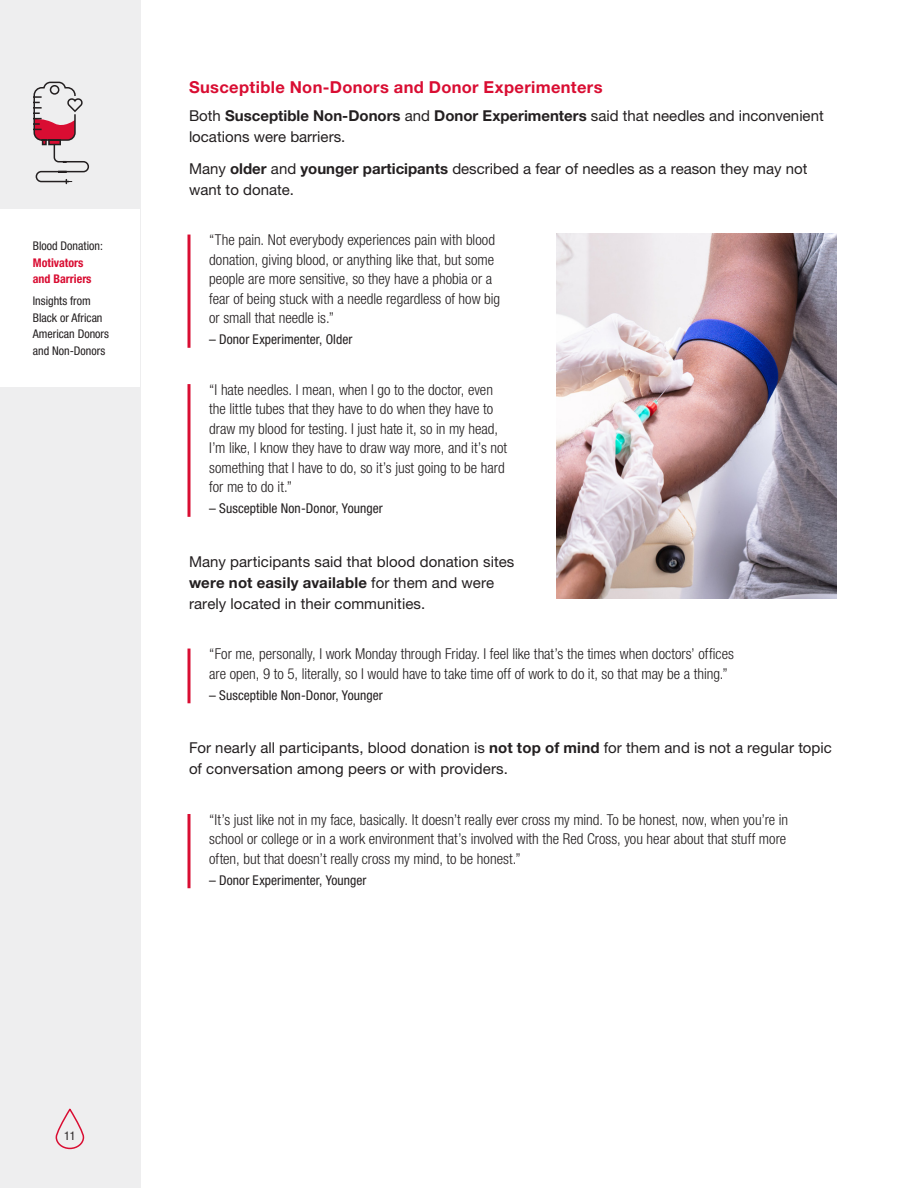
<style>
.page{position:relative;width:918px;height:1188px;background:#fff}
.page>*{position:absolute;margin:0;border:0;box-sizing:border-box;transform-origin:0 0}
.t1{font:700 16.5px "Helvetica Neue LT Pro";letter-spacing:.02em;color:#d90d32}
.t2{font:300 condensed 15px/19.5px "Helvetica Neue LT Pro";color:#231f20}
.t3{font:15px/21px "Helvetica Neue LT Pro";letter-spacing:.005em;color:#231f20}
.t4{font:condensed 13.5px "Helvetica Neue LT Pro";letter-spacing:.005em;color:#231f20}
.t5{font:condensed 12px/16.5px "Helvetica Neue LT Pro";color:#231f20}
.t6{font:700 condensed 12px/16.5px "Helvetica Neue LT Pro";color:#d90d32}
.s1{font-weight:700}
</style>
<div class="page">
<div style="left:0;top:0;width:141px;height:1188px;background:#eeeeef"></div>
<div style="left:0;top:209px;width:140px;height:178px;background:#fff"></div>
<svg style="left:55px;top:1108px;width:30px;height:42px"></svg>
<svg style="left:33px;top:81px;width:57px;height:102px"></svg>
<hr style="left:188px;top:235px;width:2px;height:113px;background:#d90d32">
<hr style="left:188px;top:384px;width:2px;height:133px;background:#d90d32">
<hr style="left:188px;top:649px;width:2px;height:54px;background:#d90d32">
<hr style="left:188px;top:814px;width:2px;height:74px;background:#d90d32">
<img style="left:556px;top:233px;width:281px;height:365px">
<p class="t5" style="left:33px;top:238px;width:72px">Blood Donation:</p>
<p class="t6" style="left:33px;top:254px;width:60px">Motivators and Barriers</p>
<p class="t5" style="left:33px;top:292px;width:78px">Insights from<br>Black or African<br>American Donors and Non-Donors</p>
<h3 class="t1" style="left:189px;top:77px;width:415px">Susceptible Non-Donors and Donor Experimenters</h3>
<p class="t3" style="left:189px;top:105px;width:636px">Both <span class="s1">Susceptible Non-Donors</span> and <span class="s1">Donor Experimenters</span> said that needles and inconvenient locations were barriers.</p>
<p class="t3" style="left:189px;top:158px;width:620px">Many <span class="s1">older</span> and <span class="s1">younger participants</span> described a fear of needles as a reason they may not want to donate.</p>
<p class="t2" style="left:209px;top:230px;width:292px">“The pain. Not everybody experiences pain with blood donation, giving blood, or anything like that, but some people are more sensitive, so they have a phobia or a fear of being stuck with a needle regardless of how big or small that needle is.”</p>
<p class="t4" style="left:209px;top:332px;width:145px">– Donor Experimenter, Older</p>
<p class="t2" style="left:209px;top:380px;width:299px">“I hate needles. I mean, when I go to the doctor, even the little tubes that they have to do when they have to draw my blood for testing. I just hate it, so in my head, I’m like, I know they have to draw way more, and it’s not something that I have to do, so it’s just going to be hard for me to do it.”</p>
<p class="t4" style="left:209px;top:501px;width:175px">– Susceptible Non-Donor, Younger</p>
<p class="t3" style="left:189px;top:551px;width:327px">Many participants said that blood donation sites <span class="s1">were not easily available</span> for them and were rarely located in their communities.</p>
<p class="t2" style="left:209px;top:644px;width:526px">“For me, personally, I work Monday through Friday. I feel like that’s the times when doctors’ offices are open, 9 to 5, literally, so I would have to take time off of work to do it, so that may be a thing.”</p>
<p class="t4" style="left:209px;top:687px;width:175px">– Susceptible Non-Donor, Younger</p>
<p class="t3" style="left:189px;top:737px;width:645px">For nearly all participants, blood donation is <span class="s1">not top of mind</span> for them and is not a regular topic of conversation among peers or with providers.</p>
<p class="t2" style="left:209px;top:810px;width:580px">“It’s just like not in my face, basically. It doesn’t really ever cross my mind. To be honest, now, when you’re in school or college or in a work environment that’s involved with the Red Cross, you hear about that stuff more often, but that doesn’t really cross my mind, to be honest.”</p>
<p class="t4" style="left:209px;top:872px;width:159px">– Donor Experimenter, Younger</p>
<p class="t5" style="left:64px;top:1127px;width:13px">11</p>
</div>
